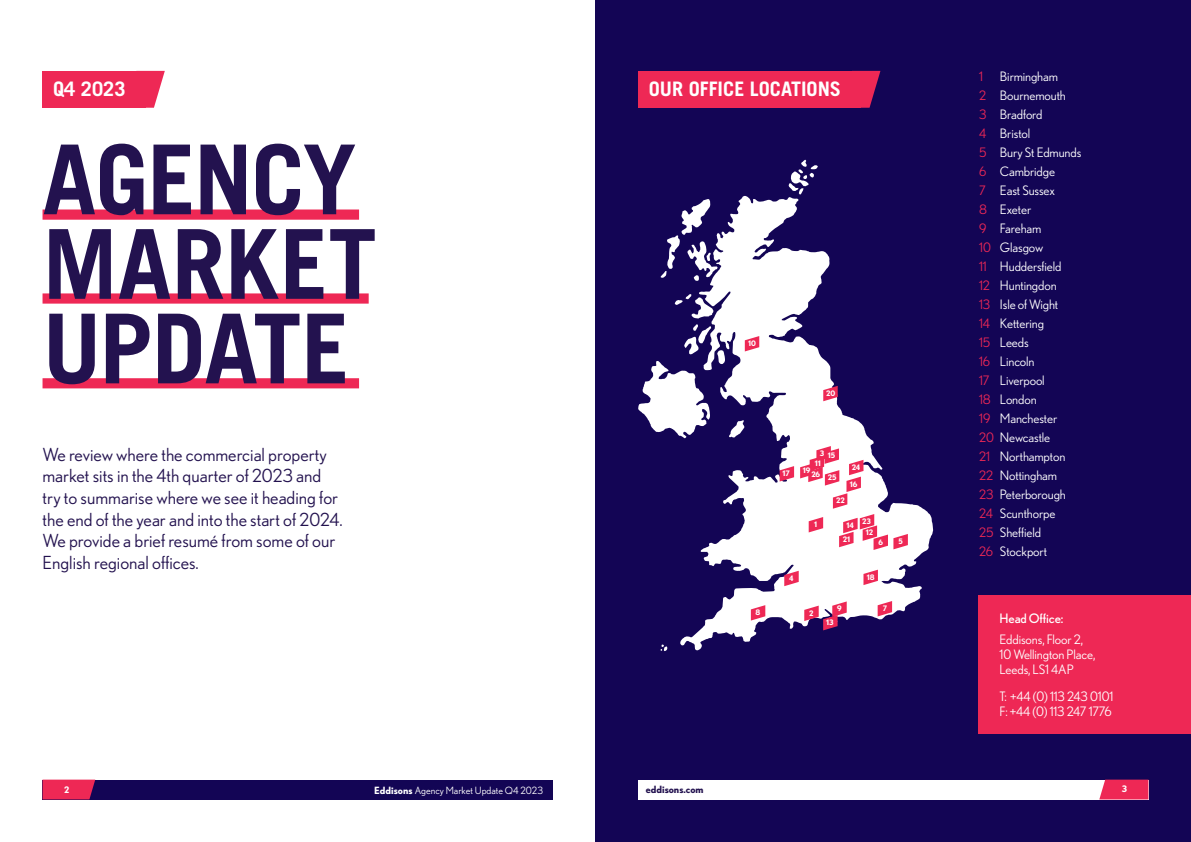
<style>
.page{position:relative;width:1191px;height:842px;background:#fff}
.page>*{position:absolute;margin:0;border:0;box-sizing:border-box;transform-origin:0 0}
.Headline{font:700 96.5px/84.5px "Trade Gothic LT Pro";letter-spacing:-.01em;color:#23124f}
.t1{font:700 20px "Trade Gothic LT Pro";color:#fff}
.t2{font:18px/21.6px "Nobel";color:#23124f}
.t3{font:13px/19px "Nobel";letter-spacing:-.01em;color:#fff}
.t4{font:13px "Nobel";letter-spacing:-.01em;color:#fff}
.t5{font:13px "Nobel";color:#ee2855}
.t6{font:10px "Nobel";color:#fff}
.t7{font:700 10px "Nobel";color:#23124f}
.t8{font:700 9px "Nobel";color:#fff}
.t9{font:700 7.6px "Nobel";letter-spacing:-.01em;color:#fff}
.s1{color:#ee2855}
.s2{font-weight:700}
</style>
<div class="page">
<div style="left:43px;top:780px;width:510px;height:19px;background:#130555"></div>
<svg style="left:43px;top:780px;width:52px;height:19px"></svg>
<div style="left:595px;top:0;width:596px;height:842px;background:#130555"></div>
<div style="left:978px;top:596px;width:213px;height:138px;background:#ee2855"></div>
<div style="left:638px;top:71px;width:222px;height:37px;background:#ee2855"></div>
<svg style="left:860px;top:71px;width:20px;height:37px"></svg>
<div style="left:43px;top:71px;width:103px;height:37px;background:#ee2855"></div>
<svg style="left:146px;top:71px;width:19px;height:37px"></svg>
<svg style="left:680px;top:196px;width:253px;height:454px"></svg>
<svg style="left:638px;top:361px;width:72px;height:77px"></svg>
<svg style="left:788px;top:160px;width:30px;height:34px"></svg>
<svg style="left:660px;top:199px;width:57px;height:82px"></svg>
<svg style="left:675px;top:294px;width:38px;height:24px"></svg>
<svg style="left:684px;top:324px;width:27px;height:30px"></svg>
<svg style="left:717px;top:350px;width:8px;height:14px"></svg>
<svg style="left:729px;top:420px;width:15px;height:18px"></svg>
<svg style="left:660px;top:644px;width:7px;height:7px"></svg>
<svg style="left:745px;top:336px;width:14px;height:15px"></svg>
<svg style="left:779px;top:466px;width:15px;height:15px"></svg>
<svg style="left:823px;top:386px;width:14px;height:15px"></svg>
<svg style="left:784px;top:571px;width:14px;height:15px"></svg>
<svg style="left:751px;top:605px;width:14px;height:15px"></svg>
<svg style="left:863px;top:570px;width:15px;height:15px"></svg>
<svg style="left:800px;top:446px;width:108px;height:104px;background:#d7aac0"></svg>
<svg style="left:877px;top:601px;width:15px;height:15px"></svg>
<svg style="left:804px;top:601px;width:42px;height:29px"></svg>
<div style="left:43px;top:209px;width:316px;height:11px;background:#ee2855"></div>
<div style="left:43px;top:293px;width:326px;height:11px;background:#ee2855"></div>
<div style="left:43px;top:378px;width:316px;height:10px;background:#ee2855"></div>
<div style="left:638px;top:780px;width:510px;height:19px;background:#fff"></div>
<svg style="left:1099px;top:780px;width:49px;height:19px"></svg>
<p class="t1" style="left:53px;top:77px;width:74px">Q4 2023</p>
<p class="t1" style="left:648px;top:77px;width:194px">OUR OFFICE LOCATIONS</p>
<p class="Headline" style="left:43px;top:136px;width:335px">AGENCY<br>MARKET<br>UPDATE</p>
<p class="t9" style="left:748px;top:338px;width:9px">10</p>
<p class="t9" style="left:826px;top:388px;width:11px">20</p>
<p class="t2" style="left:43px;top:443px;width:301px">We review where the commercial property market sits in the 4th quarter of 2023 and try to summarise where we see it heading for the end of the year and into the start of 2024.<br>We provide a brief resumé from some of our English regional offices.</p>
<p class="t9" style="left:755px;top:608px;width:6px">8</p>
<p class="t9" style="left:782px;top:469px;width:9px">17</p>
<p class="t9" style="left:789px;top:573px;width:6px">4</p>
<p class="t9" style="left:820px;top:449px;width:6px">3</p>
<p class="t9" style="left:828px;top:451px;width:9px">15</p>
<p class="t9" style="left:814px;top:458px;width:7px">11</p>
<p class="t9" style="left:803px;top:466px;width:9px">19</p>
<p class="t9" style="left:811px;top:469px;width:10px">26</p>
<p class="t9" style="left:827px;top:473px;width:10px">25</p>
<p class="t9" style="left:851px;top:462px;width:10px">24</p>
<p class="t9" style="left:849px;top:479px;width:9px">16</p>
<p class="t9" style="left:814px;top:520px;width:5px">1</p>
<p class="t9" style="left:836px;top:496px;width:10px">22</p>
<p class="t9" style="left:843px;top:534px;width:9px">21</p>
<p class="t9" style="left:846px;top:520px;width:9px">14</p>
<p class="t9" style="left:862px;top:517px;width:10px">23</p>
<p class="t9" style="left:866px;top:528px;width:9px">12</p>
<p class="t9" style="left:867px;top:572px;width:9px">18</p>
<p class="t9" style="left:878px;top:537px;width:6px">6</p>
<p class="t9" style="left:809px;top:608px;width:6px">2</p>
<p class="t9" style="left:837px;top:604px;width:6px">9</p>
<p class="t9" style="left:883px;top:604px;width:6px">7</p>
<p class="t9" style="left:826px;top:618px;width:9px">13</p>
<p class="t9" style="left:898px;top:537px;width:6px">5</p>
<p class="t5" style="left:979px;top:69px;width:5px">1</p>
<p class="t3" style="left:979px;top:67px;width:104px;text-indent:21px">Birmingham<br><span class="s1">2</span> Bournemouth<br><span class="s1">3</span> Bradford<br><span class="s1">4</span> Bristol<br><span class="s1">5</span> Bury St Edmunds<br><span class="s1">6</span> Cambridge<br><span class="s1">7</span> East Sussex<br><span class="s1">8</span> Exeter<br><span class="s1">9</span> Fareham<br><span class="s1">10</span> Glasgow<br><span class="s1">11</span> Huddersfield<br><span class="s1">12</span> Huntingdon<br><span class="s1">13</span> Isle of Wight<br><span class="s1">14</span> Kettering<br><span class="s1">15</span> Leeds<br><span class="s1">16</span> Lincoln<br><span class="s1">17</span> Liverpool<br><span class="s1">18</span> London<br><span class="s1">19</span> Manchester<br><span class="s1">20</span> Newcastle<br><span class="s1">21</span> Northampton<br><span class="s1">22</span> Nottingham<br><span class="s1">23</span> Peterborough<br><span class="s1">24</span> Scunthorpe<br><span class="s1">25</span> Sheffield<br><span class="s1">26</span> Stockport</p>
<p class="t4" style="left:999px;top:611px;width:65px">Head Office:</p>
<p class="t3" style="left:999px;top:632px;width:97px;line-height:15px">Eddisons, Floor 2,<br>10 Wellington Place,<br>Leeds, LS1 4AP</p>
<p class="t3" style="left:999px;top:688px;width:115px;line-height:15px">T: +44 (0) 113 243 0101<br>F: +44 (0) 113 247 1776</p>
<p class="t8" style="left:64px;top:784px;width:7px">2</p>
<p class="t6" style="left:374px;top:784px;width:170px"><span class="s2">Eddisons</span> Agency Market Update Q4 2023</p>
<p class="t7" style="left:646px;top:783px;width:59px">eddisons.com</p>
<p class="t8" style="left:1121px;top:783px;width:7px">3</p>
</div>
